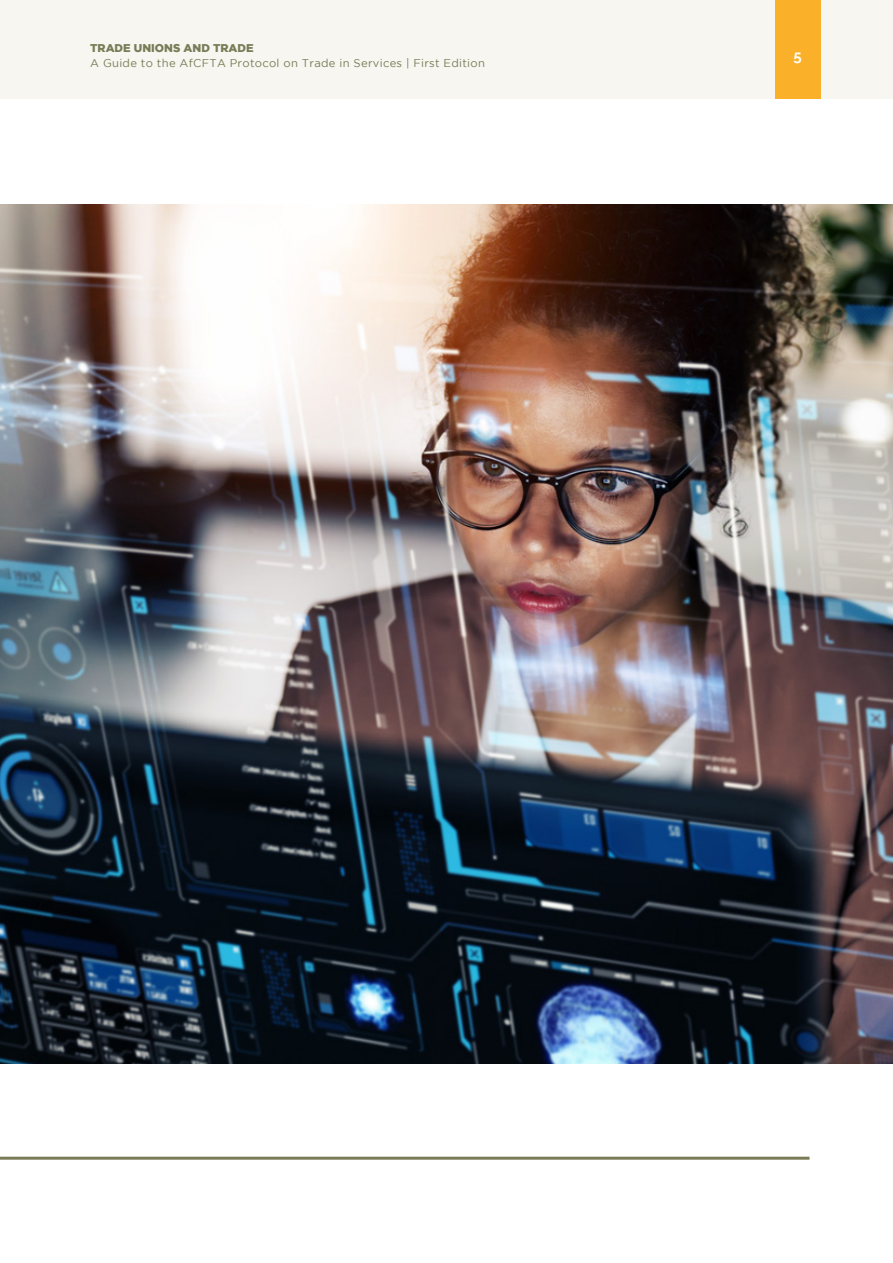
<style>
.page{position:relative;width:893px;height:1263px;background:#fff}
.page>*{position:absolute;margin:0;border:0;box-sizing:border-box;transform-origin:0 0}
.t1{font:700 15px "Raleway";color:#fff}
.t2{font:11.25px "Gotham";letter-spacing:.025em;color:#7a7c58}
.t3{font:900 11.25px "Gotham";color:#7a7c58}
</style>
<div class="page">
<div style="left:0;top:0;width:893px;height:99px;background:#f7f6f0"></div>
<div style="left:774px;top:0;width:46px;height:99px;background:#fab029"></div>
<hr style="left:0;top:1157px;width:809px;height:3px;background:#7a7c58">
<img style="left:0;top:205px;width:893px;height:859px">
<p class="t3" style="left:90px;top:42px;width:165px">TRADE UNIONS AND TRADE</p>
<p class="t2" style="left:90px;top:57px;width:396px">A Guide to the AfCFTA Protocol on Trade in Services | First Edition</p>
<h1 class="t1" style="left:793px;top:47px;width:10px">5</h1>
</div>
